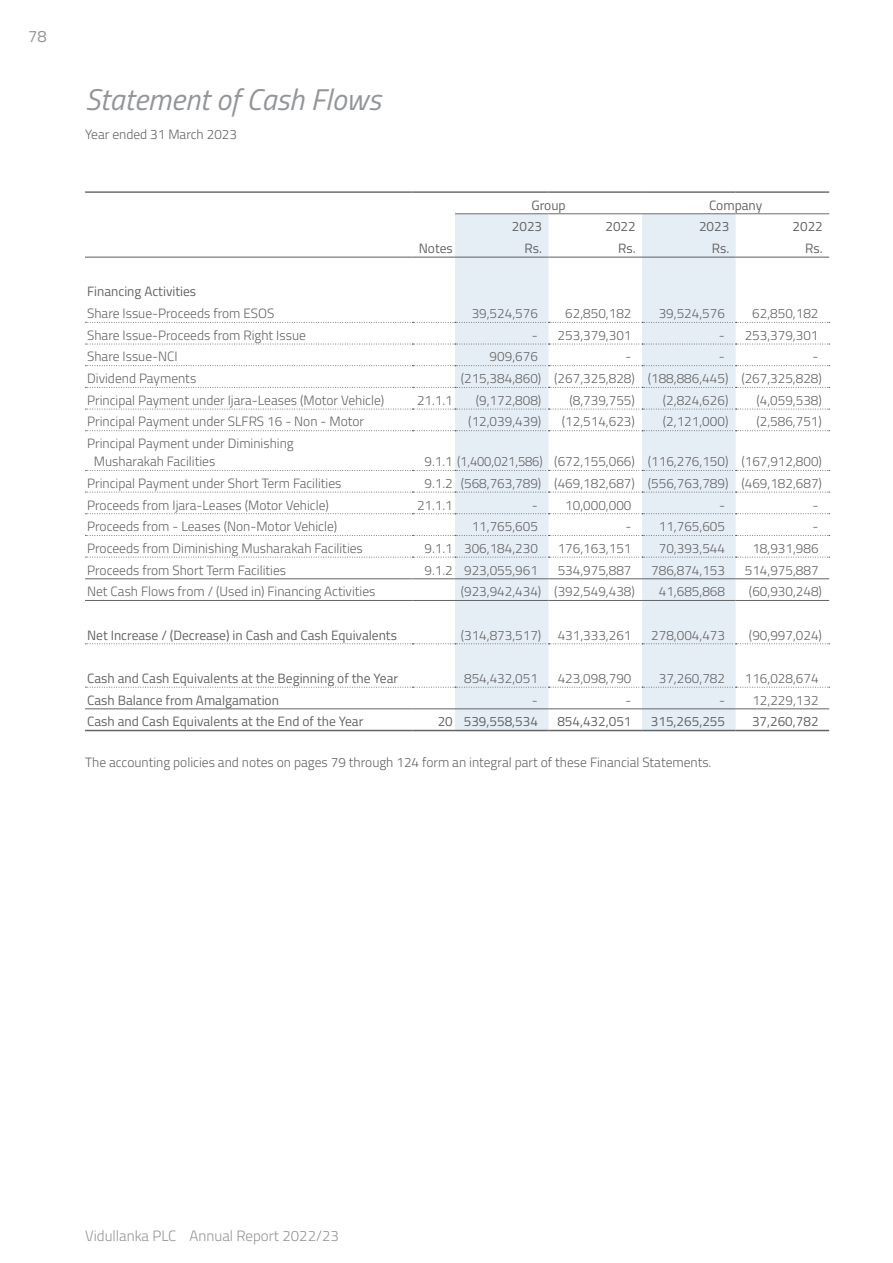
<style>
.page{position:relative;width:893px;height:1263px;background:#fff}
.page>*{position:absolute;margin:0;border:0;box-sizing:border-box;transform-origin:0 0}
.t1{font:italic 30px "Titillium Web";color:#939598}
.t2{font:16.5px "Titillium Web";color:#939598}
.t3{font:300 15px "Titillium Web";color:#939598}
.t4{font:300 13.5px/18px "Titillium Web";color:#636466}
.t5{font:13.5px "Titillium Web";color:#636466}
</style>
<div class="page">
<svg style="left:455px;top:215px;width:281px;height:515px;fill:#e6eef5"></svg>
<hr style="left:85px;top:191px;width:327px;height:2px;background:#6d6e71">
<hr style="left:412px;top:191px;width:43px;height:2px;background:#6d6e71">
<svg style="left:85px;top:322px;width:745px;height:1px"></svg>
<svg style="left:85px;top:344px;width:745px;height:1px"></svg>
<svg style="left:85px;top:365px;width:745px;height:1px"></svg>
<svg style="left:85px;top:387px;width:745px;height:1px"></svg>
<svg style="left:85px;top:409px;width:745px;height:1px"></svg>
<svg style="left:85px;top:430px;width:745px;height:1px"></svg>
<svg style="left:85px;top:470px;width:745px;height:1px"></svg>
<svg style="left:85px;top:492px;width:745px;height:1px"></svg>
<svg style="left:85px;top:513px;width:745px;height:1px"></svg>
<svg style="left:85px;top:535px;width:745px;height:1px"></svg>
<svg style="left:85px;top:557px;width:745px;height:1px"></svg>
<svg style="left:85px;top:643px;width:745px;height:1px"></svg>
<svg style="left:85px;top:687px;width:745px;height:1px"></svg>
<hr style="left:455px;top:191px;width:94px;height:2px;background:#6d6e71">
<hr style="left:549px;top:191px;width:93px;height:2px;background:#6d6e71">
<hr style="left:642px;top:191px;width:94px;height:2px;background:#6d6e71">
<hr style="left:736px;top:191px;width:93px;height:2px;background:#6d6e71">
<hr style="left:455px;top:214px;width:94px;height:1px;background:#6d6e71">
<hr style="left:549px;top:214px;width:93px;height:1px;background:#6d6e71">
<hr style="left:642px;top:214px;width:94px;height:1px;background:#6d6e71">
<hr style="left:736px;top:214px;width:93px;height:1px;background:#6d6e71">
<hr style="left:85px;top:257px;width:327px;height:1px;background:#6d6e71">
<hr style="left:412px;top:257px;width:43px;height:1px;background:#6d6e71">
<hr style="left:455px;top:257px;width:94px;height:1px;background:#6d6e71">
<hr style="left:549px;top:257px;width:93px;height:1px;background:#6d6e71">
<hr style="left:642px;top:257px;width:94px;height:1px;background:#6d6e71">
<hr style="left:736px;top:257px;width:93px;height:1px;background:#6d6e71">
<hr style="left:85px;top:600px;width:327px;height:1px;background:#636466">
<hr style="left:412px;top:600px;width:43px;height:1px;background:#636466">
<hr style="left:455px;top:600px;width:94px;height:1px;background:#636466">
<hr style="left:549px;top:600px;width:93px;height:1px;background:#636466">
<hr style="left:642px;top:600px;width:94px;height:1px;background:#636466">
<hr style="left:736px;top:600px;width:93px;height:1px;background:#636466">
<hr style="left:85px;top:708px;width:327px;height:1px;background:#636466">
<hr style="left:412px;top:708px;width:43px;height:1px;background:#636466">
<hr style="left:455px;top:708px;width:94px;height:1px;background:#636466">
<hr style="left:549px;top:708px;width:93px;height:1px;background:#636466">
<hr style="left:642px;top:708px;width:94px;height:1px;background:#636466">
<hr style="left:736px;top:708px;width:93px;height:1px;background:#636466">
<hr style="left:85px;top:730px;width:327px;height:1px;background:#636466">
<hr style="left:412px;top:730px;width:43px;height:1px;background:#636466">
<hr style="left:455px;top:730px;width:94px;height:1px;background:#636466">
<hr style="left:549px;top:730px;width:93px;height:1px;background:#636466">
<hr style="left:642px;top:730px;width:94px;height:1px;background:#636466">
<hr style="left:736px;top:730px;width:93px;height:1px;background:#636466">
<hr style="left:85px;top:578px;width:327px;height:1px;background:#636466">
<hr style="left:412px;top:578px;width:43px;height:1px;background:#636466">
<hr style="left:455px;top:578px;width:94px;height:1px;background:#636466">
<hr style="left:549px;top:578px;width:93px;height:1px;background:#636466">
<hr style="left:642px;top:578px;width:94px;height:1px;background:#636466">
<hr style="left:736px;top:578px;width:93px;height:1px;background:#636466">
<p class="t2" style="left:28px;top:24px;width:20px">78</p>
<h1 class="t1" style="left:85px;top:78px;width:297px">Statement of Cash Flows</h1>
<p class="t4" style="left:85px;top:125px;width:153px">Year ended 31 March 2023</p>
<p class="t5" style="left:531px;top:195px;width:36px">Group</p>
<p class="t5" style="left:709px;top:195px;width:55px">Company</p>
<p class="t5" style="left:512px;top:217px;width:32px">2023</p>
<p class="t5" style="left:605px;top:217px;width:32px">2022</p>
<p class="t5" style="left:699px;top:217px;width:32px">2023</p>
<p class="t5" style="left:793px;top:217px;width:32px">2022</p>
<p class="t5" style="left:419px;top:238px;width:35px">Notes</p>
<p class="t5" style="left:525px;top:238px;width:19px">Rs.</p>
<p class="t5" style="left:618px;top:238px;width:19px">Rs.</p>
<p class="t5" style="left:712px;top:238px;width:19px">Rs.</p>
<p class="t5" style="left:805px;top:238px;width:19px">Rs.</p>
<p class="t5" style="left:87px;top:282px;width:111px">Financing Activities</p>
<p class="t4" style="left:87px;top:304px;width:189px">Share Issue-Proceeds from ESOS</p>
<p class="t4" style="left:472px;top:304px;width:68px">39,524,576</p>
<p class="t4" style="left:565px;top:304px;width:68px">62,850,182</p>
<p class="t4" style="left:659px;top:304px;width:68px">39,524,576</p>
<p class="t4" style="left:752px;top:304px;width:68px">62,850,182</p>
<p class="t4" style="left:87px;top:325px;width:220px">Share Issue-Proceeds from Right Issue</p>
<p class="t4" style="left:532px;top:325px;width:101px">- 253,379,301</p>
<p class="t4" style="left:719px;top:325px;width:101px">- 253,379,301</p>
<p class="t4" style="left:87px;top:347px;width:92px">Share Issue-NCI</p>
<p class="t4" style="left:490px;top:347px;width:50px">909,676</p>
<p class="t4" style="left:625px;top:347px;width:8px">-</p>
<p class="t4" style="left:719px;top:347px;width:8px">-</p>
<p class="t4" style="left:812px;top:347px;width:8px">-</p>
<p class="t4" style="left:87px;top:369px;width:111px">Dividend Payments</p>
<p class="t4" style="left:461px;top:369px;width:363px">(215,384,860) (267,325,828) (188,886,445) (267,325,828)</p>
<p class="t4" style="left:87px;top:390px;width:299px">Principal Payment under Ijara-Leases (Motor Vehicle)</p>
<p class="t4" style="left:417px;top:390px;width:37px">21.1.1</p>
<p class="t4" style="left:476px;top:390px;width:67px">(9,172,808)</p>
<p class="t4" style="left:569px;top:390px;width:67px">(8,739,755)</p>
<p class="t4" style="left:663px;top:390px;width:67px">(2,824,626)</p>
<p class="t4" style="left:756px;top:390px;width:67px">(4,059,538)</p>
<p class="t4" style="left:87px;top:412px;width:279px">Principal Payment under SLFRS 16 - Non - Motor</p>
<p class="t4" style="left:468px;top:412px;width:75px">(12,039,439)</p>
<p class="t4" style="left:562px;top:412px;width:75px">(12,514,623)</p>
<p class="t4" style="left:663px;top:412px;width:67px">(2,121,000)</p>
<p class="t4" style="left:756px;top:412px;width:67px">(2,586,751)</p>
<p class="t4" style="left:94px;top:434px;width:201px;text-indent:-7px">Principal Payment under Diminishing<br>Musharakah Facilities</p>
<p class="t4" style="left:425px;top:452px;width:399px">9.1.1 (1,400,021,586) (672,155,066) (116,276,150) (167,912,800)</p>
<p class="t4" style="left:87px;top:473px;width:256px">Principal Payment under Short Term Facilities</p>
<p class="t4" style="left:425px;top:473px;width:399px">9.1.2 (568,763,789) (469,182,687) (556,763,789) (469,182,687)</p>
<p class="t4" style="left:87px;top:495px;width:243px">Proceeds from Ijara-Leases (Motor Vehicle)</p>
<p class="t4" style="left:417px;top:495px;width:37px">21.1.1</p>
<p class="t4" style="left:532px;top:495px;width:101px">- 10,000,000</p>
<p class="t4" style="left:719px;top:495px;width:8px">-</p>
<p class="t4" style="left:812px;top:495px;width:8px">-</p>
<p class="t4" style="left:87px;top:517px;width:251px">Proceeds from - Leases (Non-Motor Vehicle)</p>
<p class="t4" style="left:472px;top:517px;width:68px">11,765,605</p>
<p class="t4" style="left:625px;top:517px;width:101px">- 11,765,605</p>
<p class="t4" style="left:812px;top:517px;width:8px">-</p>
<p class="t4" style="left:87px;top:538px;width:277px">Proceeds from Diminishing Musharakah Facilities</p>
<p class="t4" style="left:425px;top:538px;width:115px">9.1.1 306,184,230</p>
<p class="t4" style="left:558px;top:538px;width:75px">176,163,151</p>
<p class="t4" style="left:659px;top:538px;width:68px">70,393,544</p>
<p class="t4" style="left:752px;top:538px;width:68px">18,931,986</p>
<p class="t4" style="left:87px;top:560px;width:200px">Proceeds from Short Term Facilities</p>
<p class="t4" style="left:425px;top:560px;width:115px">9.1.2 923,055,961</p>
<p class="t4" style="left:558px;top:560px;width:75px">534,975,887</p>
<p class="t4" style="left:651px;top:560px;width:75px">786,874,153</p>
<p class="t4" style="left:745px;top:560px;width:75px">514,975,887</p>
<p class="t4" style="left:87px;top:582px;width:290px">Net Cash Flows from / (Used in) Financing Activities</p>
<p class="t4" style="left:461px;top:582px;width:176px">(923,942,434) (392,549,438)</p>
<p class="t4" style="left:659px;top:582px;width:68px">41,685,868</p>
<p class="t4" style="left:749px;top:582px;width:75px">(60,930,248)</p>
<p class="t5" style="left:87px;top:625px;width:311px">Net Increase / (Decrease) in Cash and Cash Equivalents</p>
<p class="t4" style="left:461px;top:625px;width:172px">(314,873,517) 431,333,261</p>
<p class="t4" style="left:651px;top:625px;width:75px">278,004,473</p>
<p class="t4" style="left:749px;top:625px;width:75px">(90,997,024)</p>
<p class="t5" style="left:87px;top:668px;width:312px">Cash and Cash Equivalents at the Beginning of the Year</p>
<p class="t4" style="left:464px;top:668px;width:75px">854,432,051</p>
<p class="t4" style="left:558px;top:668px;width:75px">423,098,790</p>
<p class="t4" style="left:659px;top:668px;width:68px">37,260,782</p>
<p class="t4" style="left:745px;top:668px;width:75px">116,028,674</p>
<p class="t5" style="left:87px;top:690px;width:193px">Cash Balance from Amalgamation</p>
<p class="t4" style="left:532px;top:690px;width:8px">-</p>
<p class="t4" style="left:625px;top:690px;width:8px">-</p>
<p class="t4" style="left:719px;top:690px;width:101px">- 12,229,132</p>
<p class="t5" style="left:87px;top:712px;width:278px">Cash and Cash Equivalents at the End of the Year</p>
<p class="t5" style="left:438px;top:712px;width:102px">20 539,558,534</p>
<p class="t5" style="left:557px;top:712px;width:76px">854,432,051</p>
<p class="t5" style="left:651px;top:712px;width:76px">315,265,255</p>
<p class="t5" style="left:752px;top:712px;width:68px">37,260,782</p>
<p class="t4" style="left:85px;top:753px;width:628px">The accounting policies and notes on pages 79 through 124 form an integral part of these Financial Statements.</p>
<p class="t3" style="left:85px;top:1225px;width:255px">Vidullanka PLC Annual Report 2022/23</p>
</div>
